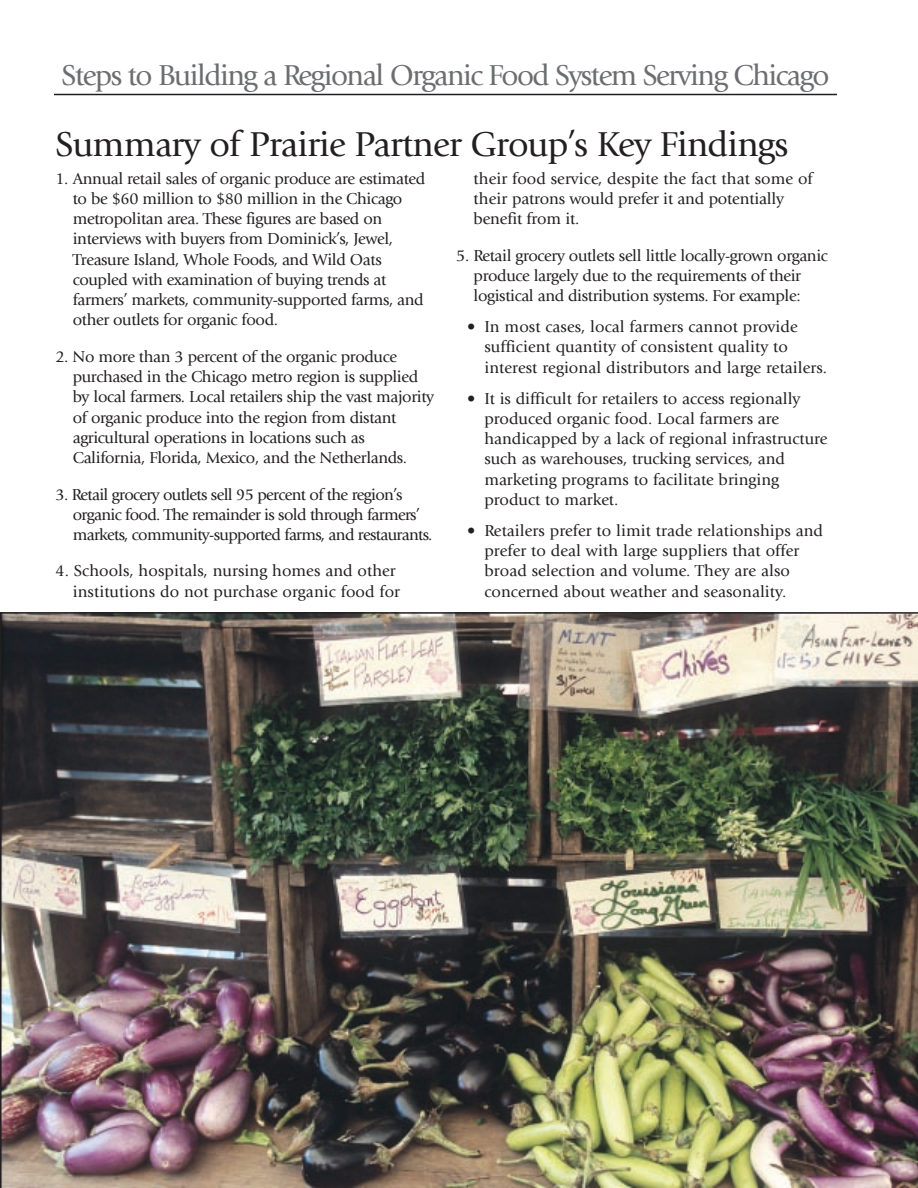
<style>
.page{position:relative;width:918px;height:1188px;background:#fff}
.page>*{position:absolute;margin:0;border:0;box-sizing:border-box;transform-origin:0 0}
.t1{font:36px "Giovanni";letter-spacing:-.02em;color:#231f20}
.t2{font:30px "Giovanni";letter-spacing:-.05em;color:#6c6d70}
.t3{font:16.5px/20.2px "Giovanni";letter-spacing:-.02em;color:#231f20}
.t4{font:16.5px/20.2px "Giovanni";letter-spacing:.005em;color:#231f20}
.t5{font:16.5px/20.2px "Giovanni";color:#231f20}
.t6{font:16.5px/20.2px "Giovanni";letter-spacing:-.04em;color:#231f20}
</style>
<div class="page">
<hr style="left:54px;top:94px;width:783px;height:1px;background:#231f20">
<img style="left:0;top:612px;width:918px;height:576px">
<h2 class="t2" style="left:62px;top:63px;width:769px">Steps to Building a Regional Organic Food System Serving Chicago</h2>
<h1 class="t1" style="left:56px;top:130px;width:734px">Summary of Prairie Partner Group’s Key Findings</h1>
<p class="t3" style="left:73px;top:169px;width:354px;text-indent:-17px">1. Annual retail sales of organic produce are estimated to be $60 million to $80 million in the Chicago metropolitan area. These figures are based on interviews with buyers from Dominick’s, Jewel, Treasure Island, Whole Foods, and Wild Oats coupled with examination of buying trends at farmers’ markets, community-supported farms, and other outlets for organic food.</p>
<p class="t3" style="left:73px;top:348px;width:363px;text-indent:-17px">2. No more than 3 percent of the organic produce purchased in the Chicago metro region is supplied by local farmers. Local retailers ship the vast majority of organic produce into the region from distant agricultural operations in locations such as California, Florida, Mexico, and the Netherlands.</p>
<p class="t6" style="left:73px;top:485px;width:361px;text-indent:-17px">3. Retail grocery outlets sell 95 percent of the region’s organic food. The remainder is sold through farmers’ markets, community-supported farms, and restaurants.</p>
<p class="t4" style="left:56px;top:562px;width:346px;text-align:right">4. Schools, hospitals, nursing homes and other institutions do not purchase organic food for</p>
<p class="t3" style="left:474px;top:169px;width:341px">their food service, despite the fact that some of their patrons would prefer it and potentially benefit from it.</p>
<p class="t3" style="left:474px;top:246px;width:356px;text-indent:-17px">5. Retail grocery outlets sell little locally-grown organic produce largely due to the requirements of their logistical and distribution systems. For example:</p>
<p class="t4" style="left:484px;top:318px;width:344px;text-indent:-17px">• In most cases, local farmers cannot provide sufficient quantity of consistent quality to interest regional distributors and large retailers.</p>
<p class="t5" style="left:484px;top:390px;width:345px;text-indent:-17px">• It is difficult for retailers to access regionally produced organic food. Local farmers are handicapped by a lack of regional infrastructure such as warehouses, trucking services, and marketing programs to facilitate bringing product to market.</p>
<p class="t4" style="left:484px;top:522px;width:340px;text-indent:-17px">• Retailers prefer to limit trade relationships and prefer to deal with large suppliers that offer broad selection and volume. They are also concerned about weather and seasonality.</p>
</div>
